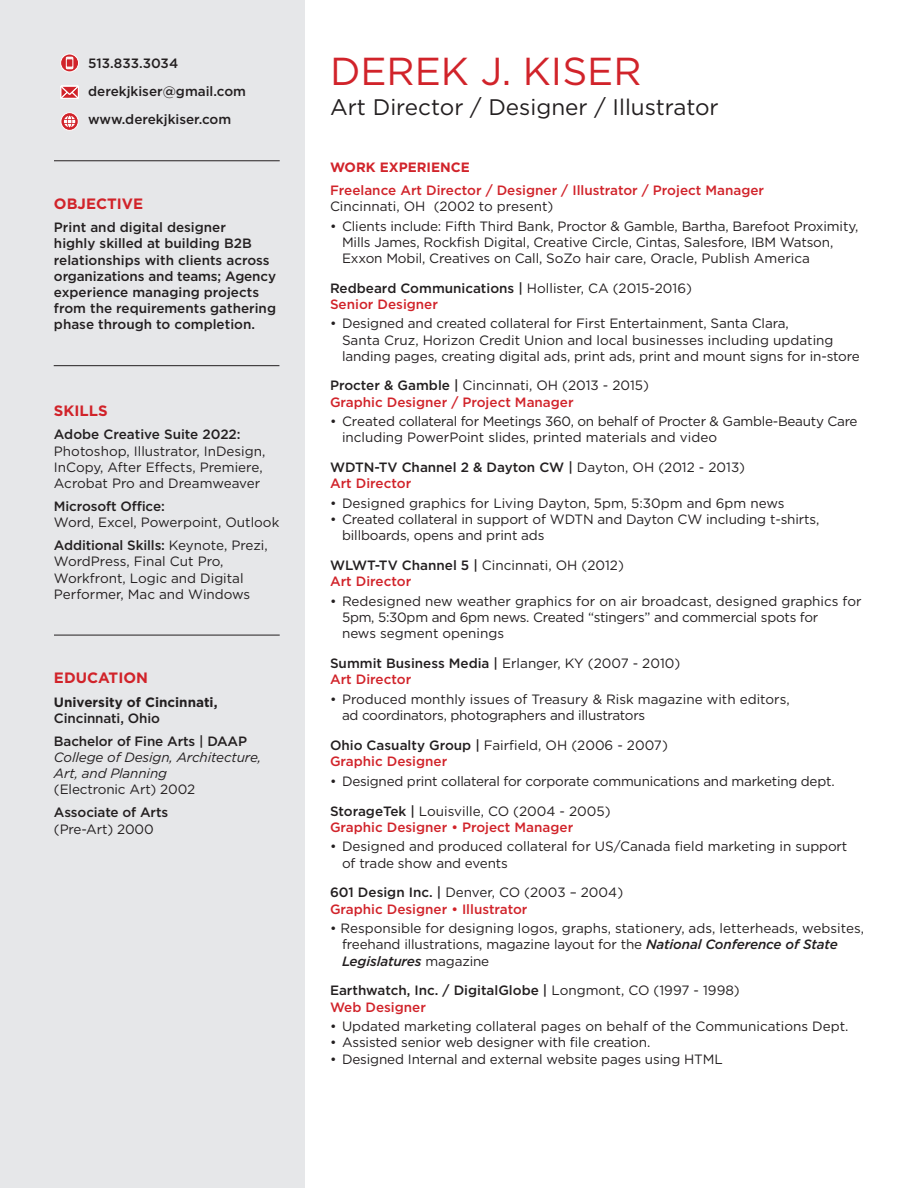
<style>
.page{position:relative;width:918px;height:1188px;background:#fff}
.page>*{position:absolute;margin:0;border:0;box-sizing:border-box;transform-origin:0 0}
.t1{font:39px "Gotham";color:#d1232a}
.t2{font:22.5px "Gotham";color:#231f20}
.t3{font:700 15px "Gotham";color:#d1232a}
.t4{font:13.5px/16.2px "Gotham";letter-spacing:-.01em;color:#231f20}
.t5{font:500 13.5px/16.2px "Gotham";color:#231f20}
.t6{font:500 13.5px/16.2px "Gotham";color:#d1232a}
.t7{font:italic 13.5px/16.2px "Gotham";letter-spacing:-.01em;color:#231f20}
.t8{font:700 13.5px/16.2px "Gotham";color:#231f20}
.t9{font:700 13.5px "Gotham";color:#d1232a}
.s1{font-weight:500}
.s2{font-weight:500;font-style:normal}
.s3{font-style:normal}
.s4{font-weight:400;color:#231f20}
.s5{font-weight:400}
.s6{color:#d1232a}
.s7{color:#231f20}
.s8{font-weight:500;font-style:italic}
</style>
<div class="page">
<div style="left:0;top:0;width:305px;height:1188px;background:#e6e7e9"></div>
<hr style="left:54px;top:365px;width:225px;height:1px;background:#231f20">
<hr style="left:54px;top:160px;width:226px;height:1px;background:#231f20">
<hr style="left:54px;top:635px;width:226px;height:1px;background:#231f20">
<svg style="left:61px;top:54px;width:18px;height:18px"></svg>
<div style="left:60px;top:54px;width:19px;height:18px;border:1px solid #fff;border-radius:50%"></div>
<div style="left:66px;top:58px;width:7px;height:9px;background:#d1232a;border:1px solid #fff"></div>
<svg style="left:66px;top:67px;width:8px;height:3px"></svg>
<svg style="left:66px;top:56px;width:8px;height:3px"></svg>
<svg style="left:60px;top:85px;width:19px;height:14px"></svg>
<svg style="left:61px;top:113px;width:17px;height:17px"></svg>
<div style="left:61px;top:112px;width:18px;height:19px;border:1px solid #fff;border-radius:50%"></div>
<svg style="left:64px;top:116px;width:11px;height:11px"></svg>
<p class="t5" style="left:88px;top:55px;width:92px">513.833.3034</p>
<p class="t5" style="left:88px;top:83px;width:159px">derekjkiser@gmail.com</p>
<p class="t5" style="left:88px;top:111px;width:145px">www.derekjkiser.com</p>
<p class="t3" style="left:54px;top:194px;width:91px">OBJECTIVE</p>
<p class="t5" style="left:54px;top:219px;width:224px">Print and digital designer<br>highly skilled at building B2B relationships with clients across organizations and teams; Agency experience managing projects from the requirements gathering phase through to completion.</p>
<p class="t3" style="left:54px;top:401px;width:55px">SKILLS</p>
<p class="t4" style="left:54px;top:426px;width:213px"><span class="s1">Adobe Creative Suite 2022:<br></span>Photoshop, Illustrator, InDesign,<br>InCopy, After Effects, Premiere,<br>Acrobat Pro and Dreamweaver</p>
<p class="t4" style="left:54px;top:498px;width:227px"><span class="s1">Microsoft Office:<br></span>Word, Excel, Powerpoint, Outlook</p>
<p class="t4" style="left:54px;top:537px;width:215px"><span class="s1">Additional Skills:</span> Keynote, Prezi,<br>WordPress, Final Cut Pro,<br>Workfront, Logic and Digital<br>Performer, Mac and Windows</p>
<p class="t3" style="left:54px;top:668px;width:96px">EDUCATION</p>
<p class="t8" style="left:54px;top:694px;width:165px">University of Cincinnati,<br><span class="s1">Cincinnati, Ohio</span></p>
<p class="t7" style="left:54px;top:733px;width:209px"><span class="s2">Bachelor of Fine Arts | DAAP<br></span>College of Design, Architecture,<br>Art, and Planning<br><span class="s3">(Electronic Art) 2002</span></p>
<p class="t5" style="left:54px;top:804px;width:116px">Associate of Arts</p>
<p class="t4" style="left:54px;top:820px;width:101px">(Pre-Art) 2000</p>
<p class="t1" style="left:330px;top:47px;width:313px">DEREK J. KISER</p>
<p class="t2" style="left:330px;top:93px;width:390px">Art Director / Designer / Illustrator</p>
<p class="t9" style="left:330px;top:158px;width:141px">WORK EXPERIENCE</p>
<p class="t6" style="left:330px;top:182px;width:436px">Freelance Art Director / Designer / Illustrator / Project Manager<br><span class="s4">Cincinnati, OH (2002 to present)</span></p>
<p class="t4" style="left:342px;top:217px;width:518px;text-indent:-12px">• Clients include: Fifth Third Bank, Proctor &amp; Gamble, Bartha, Barefoot Proximity,<br>Mills James, Rockfish Digital, Creative Circle, Cintas, Salesfore, IBM Watson,<br>Exxon Mobil, Creatives on Call, SoZo hair care, Oracle, Publish America</p>
<p class="t5" style="left:330px;top:280px;width:363px">Redbeard Communications | <span class="s5">Hollister, CA (2015-2016)<br></span><span class="s6">Senior Designer</span></p>
<p class="t4" style="left:342px;top:315px;width:519px;text-indent:-12px">• Designed and created collateral for First Entertainment, Santa Clara,<br>Santa Cruz, Horizon Credit Union and local businesses including updating landing pages, creating digital ads, print ads, print and mount signs for in-store</p>
<p class="t6" style="left:330px;top:377px;width:321px"><span class="s7">Procter &amp; Gamble |</span> <span class="s4">Cincinnati, OH (2013 - 2015)<br></span>Graphic Designer / Project Manager</p>
<p class="t4" style="left:342px;top:413px;width:517px;text-indent:-12px">• Created collateral for Meetings 360, on behalf of Procter &amp; Gamble-Beauty Care including PowerPoint slides, printed materials and video</p>
<p class="t5" style="left:330px;top:459px;width:417px">WDTN-TV Channel 2 &amp; Dayton CW | <span class="s5">Dayton, OH (2012 - 2013)</span></p>
<p class="t6" style="left:330px;top:475px;width:83px">Art Director</p>
<p class="t4" style="left:330px;top:495px;width:456px">• Designed graphics for Living Dayton, 5pm, 5:30pm and 6pm news</p>
<p class="t4" style="left:342px;top:511px;width:479px;text-indent:-12px">• Created collateral in support of WDTN and Dayton CW including t-shirts, billboards, opens and print ads</p>
<p class="t4" style="left:330px;top:557px;width:295px"><span class="s1">WLWT-TV Channel 5 |</span> Cincinnati, OH (2012)</p>
<p class="t6" style="left:330px;top:573px;width:83px">Art Director</p>
<p class="t4" style="left:342px;top:593px;width:521px;text-indent:-12px">• Redesigned new weather graphics for on air broadcast, designed graphics for<br>5pm, 5:30pm and 6pm news. Created “stingers” and commercial spots for<br>news segment openings</p>
<p class="t4" style="left:330px;top:655px;width:352px"><span class="s1">Summit Business Media |</span> Erlanger, KY (2007 - 2010)</p>
<p class="t6" style="left:330px;top:671px;width:83px">Art Director</p>
<p class="t4" style="left:342px;top:691px;width:449px;text-indent:-12px">• Produced monthly issues of Treasury &amp; Risk magazine with editors, ad coordinators, photographers and illustrators</p>
<p class="t4" style="left:330px;top:737px;width:339px"><span class="s1">Ohio Casualty Group |</span> Fairfield, OH (2006 - 2007)</p>
<p class="t6" style="left:330px;top:753px;width:119px">Graphic Designer</p>
<p class="t4" style="left:330px;top:773px;width:506px">• Designed print collateral for corporate communications and marketing dept.</p>
<p class="t4" style="left:330px;top:802px;width:282px"><span class="s1">StorageTek |</span> Louisville, CO (2004 - 2005)</p>
<p class="t6" style="left:330px;top:819px;width:245px">Graphic Designer • Project Manager</p>
<p class="t4" style="left:342px;top:838px;width:507px;text-indent:-12px">• Designed and produced collateral for US/Canada field marketing in support of trade show and events</p>
<p class="t6" style="left:330px;top:884px;width:295px"><span class="s7">601 Design Inc. |</span> <span class="s4">Denver, CO (2003 – 2004)<br></span>Graphic Designer • Illustrator</p>
<p class="t4" style="left:342px;top:920px;width:524px;text-indent:-12px">• Responsible for designing logos, graphs, stationery, ads, letterheads, websites, freehand illustrations, magazine layout for the <span class="s8">National Conference of State<br>Legislatures</span> magazine</p>
<p class="t5" style="left:330px;top:982px;width:411px">Earthwatch, Inc. / DigitalGlobe | <span class="s5">Longmont, CO (1997 - 1998)</span></p>
<p class="t6" style="left:330px;top:999px;width:97px">Web Designer</p>
<p class="t4" style="left:330px;top:1018px;width:520px">• Updated marketing collateral pages on behalf of the Communications Dept.</p>
<p class="t4" style="left:330px;top:1034px;width:322px">• Assisted senior web designer with file creation.</p>
<p class="t4" style="left:330px;top:1051px;width:394px">• Designed Internal and external website pages using HTML</p>
</div>
